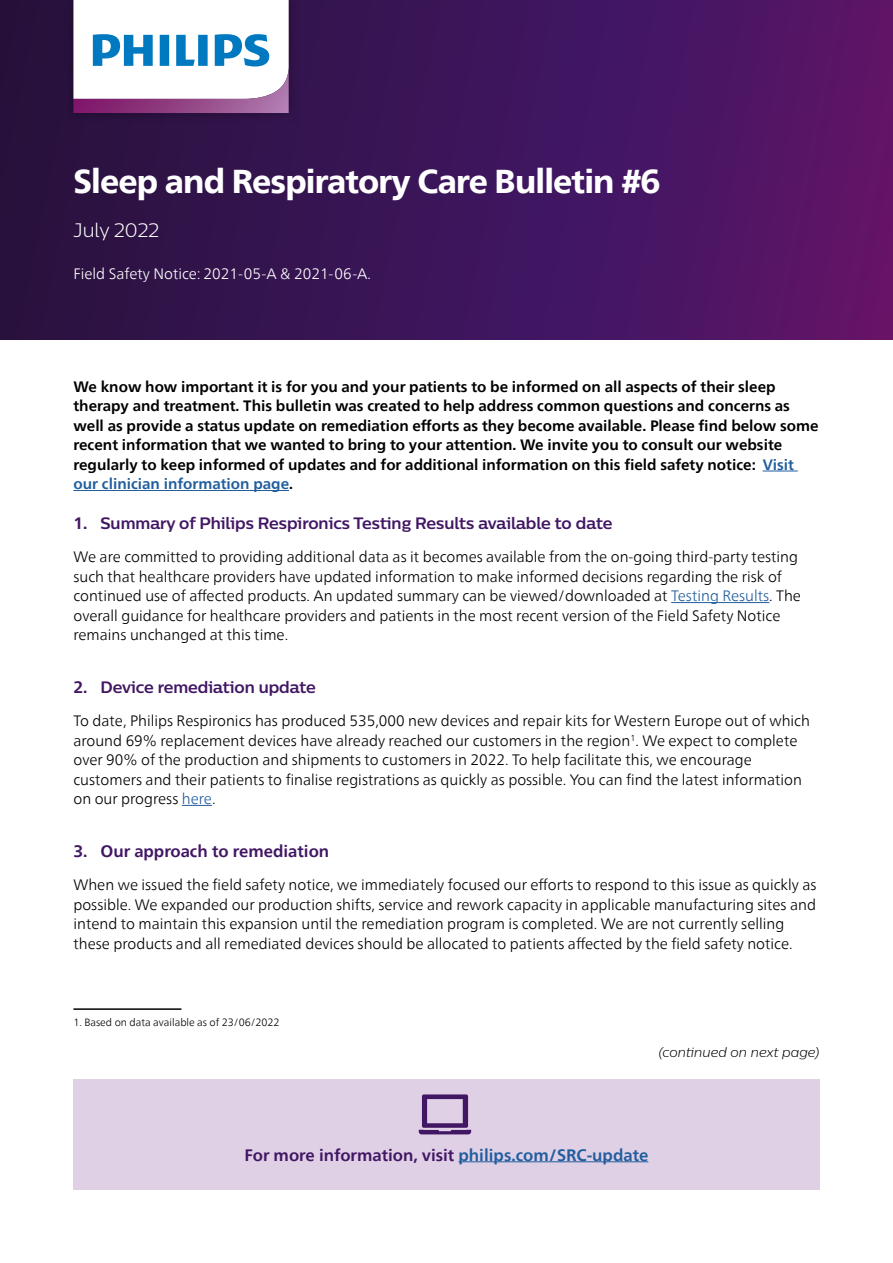
<style>
.page{position:relative;width:893px;height:1263px;background:#fff}
.page>*{position:absolute;margin:0;border:0;box-sizing:border-box;transform-origin:0 0}
.t1{font:800 33px "Neue Frutiger World";letter-spacing:-.025em;color:#fff}
.t2{font:300 19.5px "Centrale Sans";color:#fff}
.t3{font:700 16.5px "Centrale Sans";color:#411663}
.t4{font:700 16.5px "Neue Frutiger World";color:#411663}
.t5{font:300 15px/19.5px "Neue Frutiger World";color:#000}
.t6{font:700 15px/19.5px "Neue Frutiger World";color:#000}
.t7{font:300 15px "Neue Frutiger World";color:#fff}
.t8{font:italic 300 13.5px "Centrale Sans";color:#000}
.t9{font:300 10.5px "Neue Frutiger World";color:#000}
.s1{color:#215e9e}
.s2{font-family:"Neue Frutiger World"}
</style>
<div class="page">
<div style="left:0;top:0;width:893px;height:340px;background:linear-gradient(to right,#24123f,#59166e)"></div>
<div style="left:73px;top:1079px;width:746px;height:110px;background:#e0d0e6"></div>
<hr style="left:763px;top:471px;width:35px;height:1px;background:#215e9e">
<hr style="left:73px;top:490px;width:216px;height:1px;background:#215e9e">
<hr style="left:671px;top:602px;width:98px;height:1px;background:#215e9e">
<hr style="left:182px;top:805px;width:30px;height:1px;background:#215e9e">
<hr style="left:73px;top:1008px;width:108px;height:2px;background:#000">
<hr style="left:458px;top:1161px;width:190px;height:1px;background:#215e9e">
<svg style="left:418px;top:1094px;width:54px;height:40px"></svg>
<div style="left:64px;top:0;width:235px;height:123px;background:#2c1142"></div>
<div style="left:60px;top:0;width:241px;height:116px;background:#000;opacity:.35"></div>
<svg style="left:73px;top:0;width:216px;height:113px;background:#cdd2e4"></svg>
<h1 class="t1" style="left:73px;top:162px;width:588px">Sleep and Respiratory Care Bulletin #6</h1>
<h2 class="t2" style="left:73px;top:218px;width:87px">July 2022</h2>
<p class="t7" style="left:73px;top:262px;width:299px">Field Safety Notice: 2021-05-A &amp; 2021-06-A.</p>
<p class="t6" style="left:73px;top:377px;width:747px">We know how important it is for you and your patients to be informed on all aspects of their sleep therapy and treatment. This bulletin was created to help address common questions and concerns as well as provide a status update on remediation efforts as they become available. Please find below some recent information that we wanted to bring to your attention. We invite you to consult our website regularly to keep informed of updates and for additional information on this field safety notice: <span class="s1">Visit our clinician information page</span>.</p>
<p class="t3" style="left:73px;top:513px;width:541px"><span class="s2">1.</span> Summary of Philips Respironics Testing Results available to date</p>
<p class="t5" style="left:73px;top:547px;width:729px">We are committed to providing additional data as it becomes available from the on-going third-party testing such that healthcare providers have updated information to make informed decisions regarding the risk of continued use of affected products. An updated summary can be viewed/downloaded at <span class="s1">Testing Results</span>. The overall guidance for healthcare providers and patients in the most recent version of the Field Safety Notice remains unchanged at this time.</p>
<p class="t3" style="left:73px;top:677px;width:244px"><span class="s2">2.</span> Device remediation update</p>
<p class="t5" style="left:73px;top:711px;width:738px">To date, Philips Respironics has produced 535,000 new devices and repair kits for Western Europe out of which around 69% replacement devices have already reached our customers in the region<sup>1</sup>. We expect to complete over 90% of the production and shipments to customers in 2022. To help facilitate this, we encourage customers and their patients to finalise registrations as quickly as possible. You can find the latest information on our progress <span class="s1">here</span>.</p>
<p class="t4" style="left:73px;top:837px;width:257px">3. Our approach to remediation</p>
<p class="t5" style="left:73px;top:875px;width:745px">When we issued the field safety notice, we immediately focused our efforts to respond to this issue as quickly as possible. We expanded our production shifts, service and rework capacity in applicable manufacturing sites and intend to maintain this expansion until the remediation program is completed. We are not currently selling these products and all remediated devices should be allocated to patients affected by the field safety notice.</p>
<p class="t9" style="left:73px;top:1014px;width:208px">1. Based on data available as of 23/06/2022</p>
<p class="t8" style="left:659px;top:1044px;width:162px">(continued on next page)</p>
<p class="t4" style="left:245px;top:1140px;width:405px">For more information, visit <span class="s1">philips.com/SRC-update</span></p>
</div>
